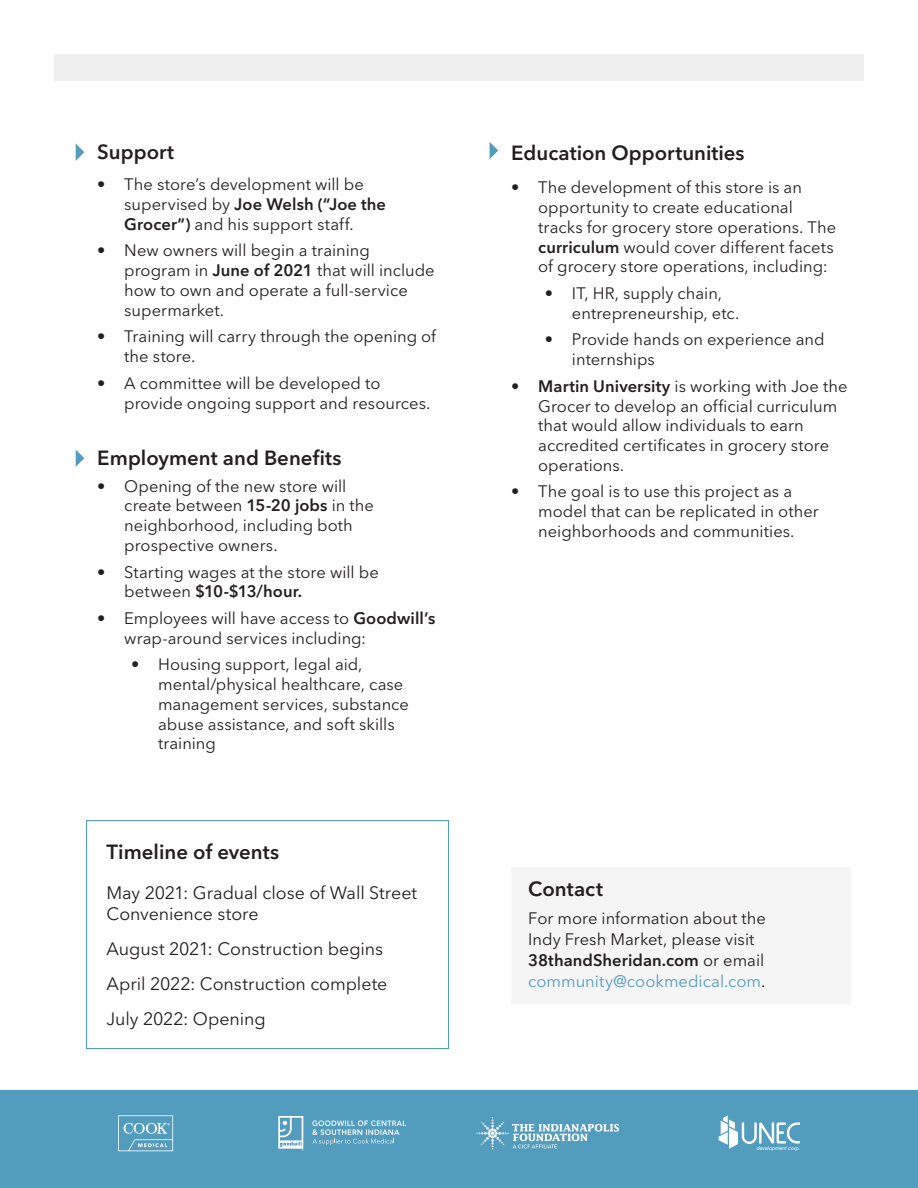
<style>
.page{position:relative;width:918px;height:1188px;background:#fff}
.page>*{position:absolute;margin:0;border:0;box-sizing:border-box;transform-origin:0 0}
.subheads_-_16pt_-_de{font:600 20.4px "Avenir Next LT Pro";color:#231f20}
.Body_Copy_-_23pt_-_R{font:600 20.4px "Avenir Next LT Pro";color:#231f20}
.Body_Copy_-_23pt_-_R-2{font:17.85px/21.5px "Avenir Next LT Pro";letter-spacing:-.005em;color:#231f20}
.Body_Copy_-_23pt_-_R-3{font:16.5px/19.8px "Avenir Next LT Pro";color:#231f20}
.t1{font:italic 5.25px "Helvetica Neue";color:#fff}
.s1{font-weight:600}
.s2{color:#529cbe}
</style>
<div class="page">
<svg style="left:76px;top:144px;width:8px;height:17px"></svg>
<svg style="left:76px;top:450px;width:8px;height:17px"></svg>
<svg style="left:490px;top:142px;width:8px;height:17px"></svg>
<div style="left:0;top:1090px;width:918px;height:98px;background:#529cbe"></div>
<svg style="left:312px;top:1120px;width:94px;height:25px"></svg>
<svg style="left:278px;top:1116px;width:25px;height:35px"></svg>
<svg style="left:118px;top:1115px;width:55px;height:36px"></svg>
<svg style="left:476px;top:1117px;width:143px;height:33px"></svg>
<svg style="left:719px;top:1116px;width:81px;height:33px"></svg>
<div style="left:86px;top:820px;width:363px;height:229px;border:1px solid #529cbe"></div>
<div style="left:54px;top:54px;width:810px;height:27px;background:#efeff0"></div>
<div style="left:512px;top:868px;width:338px;height:136px;background:#f5f5f5"></div>
<p class="subheads_-_16pt_-_de" style="left:97px;top:140px;width:78px">Support</p>
<p class="Body_Copy_-_23pt_-_R-3" style="left:124px;top:175px;width:263px;text-indent:-27px">• The store’s development will be supervised by <span class="s1">Joe Welsh (“Joe the<br>Grocer”)</span> and his support staff.</p>
<p class="Body_Copy_-_23pt_-_R-3" style="left:124px;top:241px;width:312px;text-indent:-27px">• New owners will begin a training program in <span class="s1">June of 2021</span> that will include how to own and operate a full-service supermarket.</p>
<p class="Body_Copy_-_23pt_-_R-3" style="left:124px;top:327px;width:313px;text-indent:-27px">• Training will carry through the opening of the store.</p>
<p class="Body_Copy_-_23pt_-_R-3" style="left:124px;top:373px;width:308px;text-indent:-27px">• A committee will be developed to provide ongoing support and resources.</p>
<p class="Body_Copy_-_23pt_-_R" style="left:97px;top:446px;width:246px">Employment and Benefits</p>
<p class="Body_Copy_-_23pt_-_R-3" style="left:124px;top:476px;width:251px;text-indent:-27px">• Opening of the new store will create between <span class="s1">15-20 jobs</span> in the neighborhood, including both prospective owners.</p>
<p class="Body_Copy_-_23pt_-_R-3" style="left:124px;top:562px;width:256px;text-indent:-27px">• Starting wages at the store will be between <span class="s1">$10-$13/hour.</span></p>
<p class="Body_Copy_-_23pt_-_R-3" style="left:124px;top:608px;width:313px;text-indent:-27px">• Employees will have access to <span class="s1">Goodwill’s </span>wrap-around services including:</p>
<p class="Body_Copy_-_23pt_-_R-3" style="left:158px;top:655px;width:252px;text-indent:-27px">• Housing support, legal aid, mental/physical healthcare, case management services, substance abuse assistance, and soft skills training</p>
<p class="subheads_-_16pt_-_de" style="left:107px;top:840px;width:174px">Timeline of events</p>
<p class="Body_Copy_-_23pt_-_R-2" style="left:107px;top:882px;width:312px">May 2021: Gradual close of Wall Street<br>Convenience store</p>
<p class="Body_Copy_-_23pt_-_R-2" style="left:107px;top:938px;width:278px">August 2021: Construction begins</p>
<p class="Body_Copy_-_23pt_-_R-2" style="left:107px;top:973px;width:282px">April 2022: Construction complete</p>
<p class="Body_Copy_-_23pt_-_R-2" style="left:107px;top:1008px;width:161px">July 2022: Opening</p>
<p class="subheads_-_16pt_-_de" style="left:511px;top:140px;width:235px">Education Opportunities</p>
<p class="Body_Copy_-_23pt_-_R-3" style="left:538px;top:178px;width:300px;text-indent:-27px">• The development of this store is an opportunity to create educational tracks for grocery store operations. The <span class="s1">curriculum</span> would cover different facets of grocery store operations, including:</p>
<p class="Body_Copy_-_23pt_-_R-3" style="left:572px;top:283px;width:169px;text-indent:-27px">• IT, HR, supply chain, entrepreneurship, etc.</p>
<p class="Body_Copy_-_23pt_-_R-3" style="left:572px;top:330px;width:254px;text-indent:-27px">• Provide hands on experience and internships</p>
<p class="Body_Copy_-_23pt_-_R-3" style="left:538px;top:376px;width:311px;text-indent:-27px"><span class="s1">• Martin University</span> is working with Joe the Grocer to develop an official curriculum that would allow individuals to earn accredited certificates in grocery store operations.</p>
<p class="Body_Copy_-_23pt_-_R-3" style="left:538px;top:482px;width:282px;text-indent:-27px">• The goal is to use this project as a model that can be replicated in other neighborhoods and communities.</p>
<p class="Body_Copy_-_23pt_-_R" style="left:528px;top:876px;width:76px">Contact</p>
<p class="Body_Copy_-_23pt_-_R-3" style="left:528px;top:907px;width:239px;line-height:21px">For more information about the<br>Indy Fresh Market, please visit<br><span class="s1">38thandSheridan.com</span> or email <span class="s2">community@cookmedical.com</span>.</p>
<p class="t1" style="left:757px;top:1144px;width:45px">development corp.</p>
</div>
